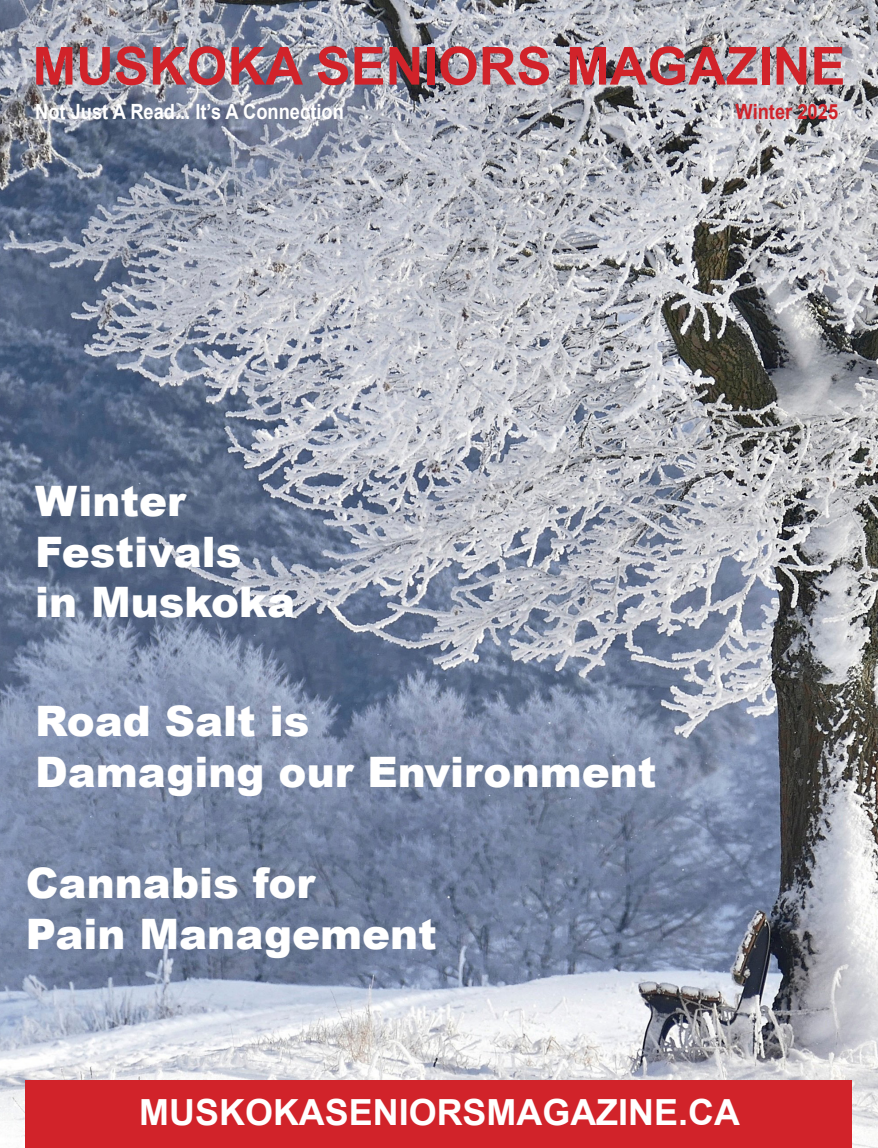
<style>
.page{position:relative;width:878px;height:1148px;background:#fff}
.page>*{position:absolute;margin:0;border:0;box-sizing:border-box;transform-origin:0 0}
.t1{font:700 52.5px "Arial";color:#d1232a}
.t2{font:italic 700 45px "Arial";color:#fff;scale:.86 1}
.t3{font:900 42px "Arial";color:#fff}
.t4{font:700 36px "Arial";color:#fff}
.t5{font:700 21px "Arial";color:#fff;scale:.87 1}
.t6{font:700 21px "Arial";color:#d1232a;scale:.87 1}
</style>
<div class="page">
<img style="left:0;top:0;width:878px;height:1148px">
<div style="left:26px;top:1080px;width:826px;height:68px;background:#d1232a"></div>
<p class="t1" style="left:33px;top:29px;width:814px">MUSKOKA SENIORS MAGAZINE</p>
<p class="t5" style="left:35px;top:97px;width:356px">Not Just A Read... It’s A Connection</p>
<p class="t6" style="left:735px;top:97px;width:119px">Winter 2025</p>
<p class="t2" style="left:15px;top:472px;width:196px">A Sacred</p>
<p class="t2" style="left:15px;top:526px;width:198px">Garden...</p>
<p class="t2" style="left:15px;top:580px;width:193px">or Space</p>
<p class="t3" style="left:35px;top:471px;width:152px">Winter</p>
<p class="t3" style="left:35px;top:521px;width:208px">Festivals</p>
<p class="t3" style="left:35px;top:571px;width:261px">in Muskoka</p>
<p class="t3" style="left:35px;top:690px;width:276px">Road Salt is</p>
<p class="t3" style="left:35px;top:741px;width:622px">Damaging our Environment</p>
<p class="t3" style="left:26px;top:852px;width:291px">Cannabis for</p>
<p class="t3" style="left:26px;top:903px;width:412px">Pain Management</p>
<p class="t4" style="left:139px;top:1086px;width:602px">MUSKOKASENIORSMAGAZINE.CA</p>
</div>
